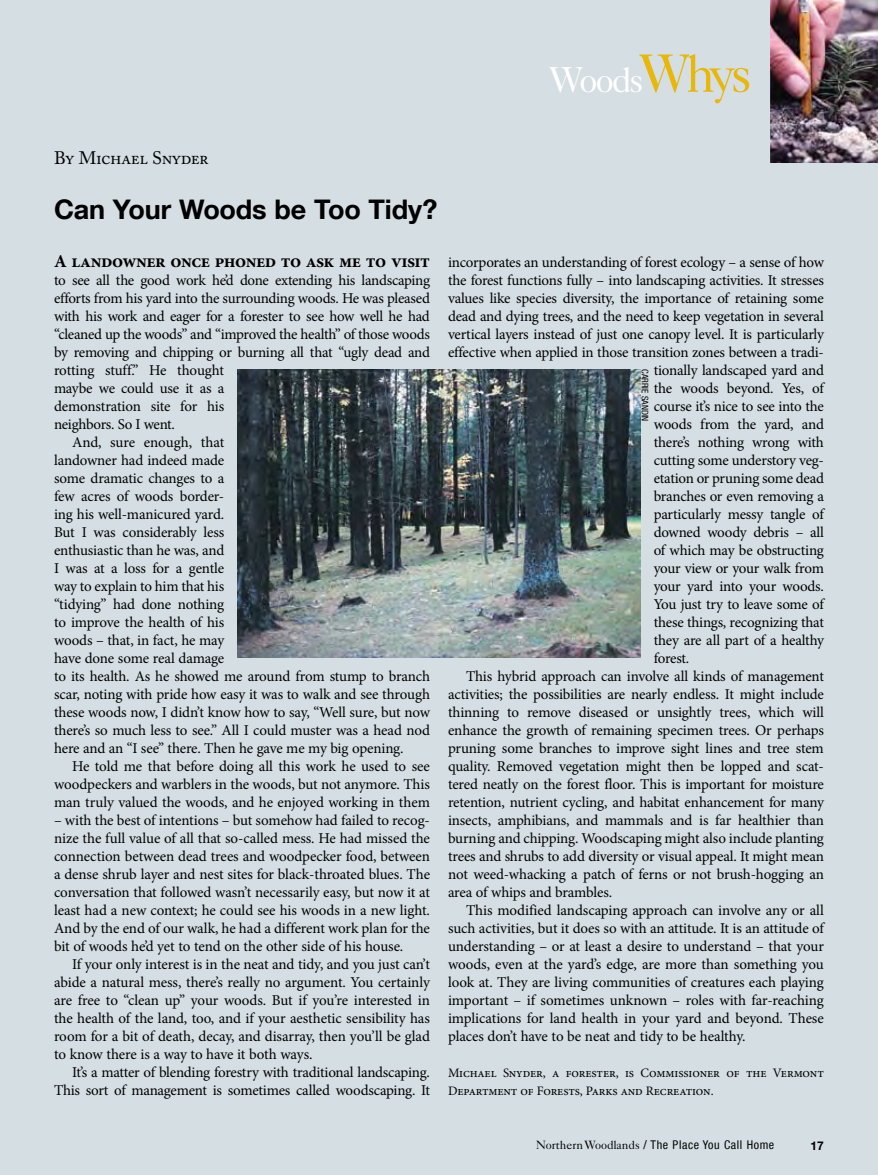
<style>
.page{position:relative;width:878px;height:1175px;background:#fff}
.page>*{position:absolute;margin:0;border:0;box-sizing:border-box;transform-origin:0 0}
.t1{font:36px "Caslon 540 LT Std";color:#fff}
.t2{font:700 27px "Helvetica Neue LT Com";letter-spacing:-.01em;color:#000}
.t3{font:700 18px "Minion Pro";letter-spacing:-.03em;color:#000}
.t4{font:18px "Adobe Caslon Pro";letter-spacing:-.015em;color:#000}
.t5{font:15px/18px "Minion Pro";letter-spacing:-.015em;color:#000;text-align:justify}
.t6{font:12.9px/18px "Minion Pro";letter-spacing:-.01em;color:#000}
.t7{font:condensed 12px "Helvetica Neue LT Com";letter-spacing:.05em;color:#000}
.t8{font:700 12px "Helvetica Neue LT Com";color:#000}
.t9{font:condensed 9px "Helvetica Neue LT Com";letter-spacing:-.005em;color:#000}
.s1{font-size:54px;color:#e7b809}
.s2{font-family:"Caslon 540 LT Std";font-stretch:normal}
.s3{font-family:"Caslon 3 LT Std";font-stretch:normal}
</style>
<div class="page">
<div style="left:0;top:0;width:878px;height:1174px;background:#d5dee3"></div>
<img style="left:770px;top:0;width:108px;height:162px">
<img style="left:238px;top:369px;width:402px;height:288px">
<h1 class="t1" style="left:549px;top:58px;width:204px">Woods <span class="s1">Whys</span></h1>
<p class="t4" style="left:54px;top:147px;width:156px">By Michael Snyder</p>
<h2 class="t2" style="left:54px;top:192px;width:385px">Can Your Woods be Too Tidy?</h2>
<p class="t3" style="left:54px;top:248px;width:377px">A landowner once phoned to ask me to visit</p>
<p class="t5" style="left:54px;top:271px;width:377px">to see all the good work he’d done extending his landscaping</p>
<p class="t5" style="left:54px;top:289px;width:377px">efforts from his yard into the surrounding woods. He was pleased</p>
<p class="t5" style="left:54px;top:307px;width:377px">with his work and eager for a forester to see how well he had</p>
<p class="t5" style="left:54px;top:325px;width:377px">“cleaned up the woods” and “improved the health” of those woods</p>
<p class="t5" style="left:54px;top:343px;width:377px">by removing and chipping or burning all that “ugly dead and</p>
<p class="t5" style="left:54px;top:361px;width:171px">rotting stuff.” He thought</p>
<p class="t5" style="left:54px;top:379px;width:172px">maybe we could use it as a</p>
<p class="t5" style="left:54px;top:397px;width:172px">demonstration site for his</p>
<p class="t5" style="left:54px;top:415px;width:122px">neighbors. So I went.</p>
<p class="t5" style="left:72px;top:433px;width:154px">And, sure enough, that</p>
<p class="t5" style="left:54px;top:451px;width:172px">landowner had indeed made</p>
<p class="t5" style="left:54px;top:469px;width:172px">some dramatic changes to a</p>
<p class="t5" style="left:54px;top:487px;width:172px">few acres of woods border-</p>
<p class="t5" style="left:54px;top:505px;width:172px">ing his well-manicured yard.</p>
<p class="t5" style="left:54px;top:523px;width:172px">But I was considerably less</p>
<p class="t5" style="left:54px;top:541px;width:172px">enthusiastic than he was, and</p>
<p class="t5" style="left:54px;top:559px;width:172px">I was at a loss for a gentle</p>
<p class="t5" style="left:54px;top:577px;width:172px">way to explain to him that his</p>
<p class="t5" style="left:54px;top:595px;width:172px">“tidying” had done nothing</p>
<p class="t5" style="left:54px;top:613px;width:172px">to improve the health of his</p>
<p class="t5" style="left:54px;top:631px;width:172px">woods – that, in fact, he may</p>
<p class="t5" style="left:54px;top:649px;width:172px">have done some real damage</p>
<p class="t5" style="left:54px;top:667px;width:377px">to its health. As he showed me around from stump to branch</p>
<p class="t5" style="left:54px;top:685px;width:377px">scar, noting with pride how easy it was to walk and see through</p>
<p class="t5" style="left:54px;top:703px;width:377px">these woods now, I didn’t know how to say, “Well sure, but now</p>
<p class="t5" style="left:54px;top:721px;width:377px">there’s so much less to see.” All I could muster was a head nod</p>
<p class="t5" style="left:54px;top:739px;width:351px">here and an “I see” there. Then he gave me my big opening.</p>
<p class="t5" style="left:72px;top:757px;width:359px">He told me that before doing all this work he used to see</p>
<p class="t5" style="left:54px;top:775px;width:377px">woodpeckers and warblers in the woods, but not anymore. This</p>
<p class="t5" style="left:54px;top:793px;width:377px">man truly valued the woods, and he enjoyed working in them</p>
<p class="t5" style="left:54px;top:811px;width:377px">– with the best of intentions – but somehow had failed to recog&shy;nize the full value of all that so-called mess. He had missed the connection between dead trees and woodpecker food, between a dense shrub layer and nest sites for black-throated blues. The conversation that followed wasn’t necessarily easy, but now it at least had a new context; he could see his woods in a new light.<br>And by the end of our walk, he had a different work plan for the bit of woods he’d yet to tend on the other side of his house.</p>
<p class="t5" style="left:54px;top:955px;width:378px;text-indent:18px">If your only interest is in the neat and tidy, and you just can’t abide a natural mess, there’s really no argument. You certainly are free to “clean up” your woods. But if you’re interested in the health of the land, too, and if your aesthetic sensibility has room for a bit of death, decay, and disarray, then you’ll be glad to know there is a way to have it both ways.</p>
<p class="t5" style="left:54px;top:1063px;width:377px;text-align:right">It’s a matter of blending forestry with traditional landscaping.<br>This sort of management is sometimes called woodscaping. It</p>
<p class="t5" style="left:448px;top:253px;width:377px">incorporates an understanding of forest ecology – a sense of how</p>
<p class="t5" style="left:448px;top:271px;width:377px">the forest functions fully – into landscaping activities. It stresses</p>
<p class="t5" style="left:448px;top:289px;width:377px">values like species diversity, the importance of retaining some</p>
<p class="t5" style="left:448px;top:307px;width:377px">dead and dying trees, and the need to keep vegetation in several</p>
<p class="t5" style="left:448px;top:325px;width:378px">vertical layers instead of just one canopy level. It is particularly</p>
<p class="t5" style="left:448px;top:343px;width:377px">effective when applied in those transition zones between a tradi-</p>
<p class="t5" style="left:653px;top:361px;width:172px">tionally landscaped yard and</p>
<p class="t5" style="left:653px;top:379px;width:173px">the woods beyond. Yes, of</p>
<p class="t5" style="left:653px;top:397px;width:172px">course it’s nice to see into the</p>
<p class="t5" style="left:653px;top:415px;width:172px">woods from the yard, and</p>
<p class="t5" style="left:653px;top:433px;width:172px">there’s nothing wrong with</p>
<p class="t5" style="left:653px;top:451px;width:172px">cutting some understory veg-</p>
<p class="t5" style="left:653px;top:469px;width:172px">etation or pruning some dead</p>
<p class="t5" style="left:653px;top:487px;width:172px">branches or even removing a</p>
<p class="t5" style="left:653px;top:505px;width:173px">particularly messy tangle of</p>
<p class="t5" style="left:653px;top:523px;width:172px">downed woody debris – all</p>
<p class="t5" style="left:653px;top:541px;width:172px">of which may be obstructing</p>
<p class="t5" style="left:653px;top:559px;width:172px">your view or your walk from</p>
<p class="t5" style="left:653px;top:577px;width:172px">your yard into your woods.</p>
<p class="t5" style="left:653px;top:595px;width:173px">You just try to leave some of</p>
<p class="t5" style="left:653px;top:613px;width:172px">these things, recognizing that</p>
<p class="t5" style="left:653px;top:631px;width:172px">they are all part of a healthy</p>
<p class="t5" style="left:653px;top:649px;width:37px">forest.</p>
<p class="t5" style="left:466px;top:667px;width:359px">This hybrid approach can involve all kinds of management</p>
<p class="t5" style="left:448px;top:685px;width:377px">activities; the possibilities are nearly endless. It might include</p>
<p class="t5" style="left:448px;top:703px;width:377px">thinning to remove diseased or unsightly trees, which will</p>
<p class="t5" style="left:448px;top:721px;width:377px">enhance the growth of remaining specimen trees. Or perhaps</p>
<p class="t5" style="left:448px;top:739px;width:377px">pruning some branches to improve sight lines and tree stem</p>
<p class="t5" style="left:448px;top:757px;width:377px">quality. Removed vegetation might then be lopped and scat-</p>
<p class="t5" style="left:448px;top:775px;width:377px">tered neatly on the forest floor. This is important for moisture</p>
<p class="t5" style="left:448px;top:793px;width:378px">retention, nutrient cycling, and habitat enhancement for many</p>
<p class="t5" style="left:448px;top:811px;width:377px">insects, amphibians, and mammals and is far healthier than</p>
<p class="t5" style="left:448px;top:829px;width:377px">burning and chipping. Woodscaping might also include planting</p>
<p class="t5" style="left:448px;top:847px;width:377px">trees and shrubs to add diversity or visual appeal. It might mean</p>
<p class="t5" style="left:448px;top:865px;width:377px">not weed-whacking a patch of ferns or not brush-hogging an</p>
<p class="t5" style="left:448px;top:883px;width:166px">area of whips and brambles.</p>
<p class="t5" style="left:466px;top:901px;width:359px">This modified landscaping approach can involve any or all</p>
<p class="t5" style="left:448px;top:919px;width:379px">such activities, but it does so with an attitude. It is an attitude of</p>
<p class="t5" style="left:448px;top:937px;width:377px">understanding – or at least a desire to understand – that your</p>
<p class="t5" style="left:448px;top:955px;width:377px">woods, even at the yard’s edge, are more than something you</p>
<p class="t5" style="left:448px;top:973px;width:377px">look at. They are living communities of creatures each playing</p>
<p class="t5" style="left:448px;top:991px;width:377px">important – if sometimes unknown – roles with far-reaching</p>
<p class="t5" style="left:448px;top:1009px;width:377px">implications for land health in your yard and beyond. These</p>
<p class="t5" style="left:448px;top:1027px;width:299px">places don’t have to be neat and tidy to be healthy.</p>
<p class="t6" style="left:448px;top:1064px;width:377px">Michael Snyder, a forester, is Commissioner of the Vermont<br>Department of Forests, Parks and Recreation.</p>
<p class="t9" style="left:650px;top:369px;width:53px;rotate:90deg">Carrie Sandin</p>
<p class="t7" style="left:536px;top:1138px;width:239px"><span class="s2">Northern Woodlands</span> <span class="s3">/</span> The Place You Call Home</p>
<p class="t8" style="left:810px;top:1137px;width:7px">17</p>
</div>
